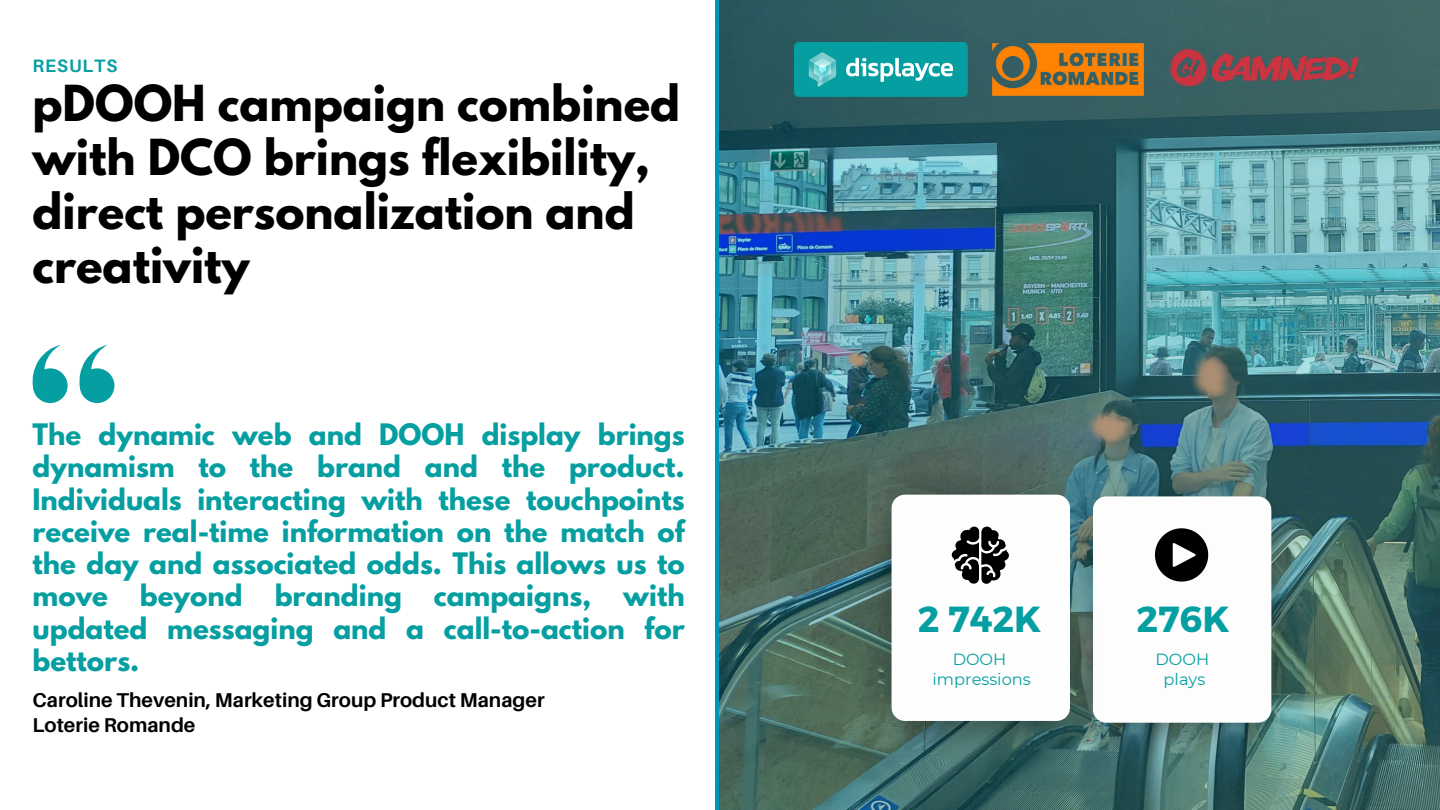
<style>
.page{position:relative;width:1440px;height:810px;background:#fff}
.page>*{position:absolute;margin:0;border:0;box-sizing:border-box;transform-origin:0 0}
.t1{font:700 44px/54px "League Spartan";color:#000}
.t2{font:700 36.2px "Montserrat";color:#059ea1}
.t3{font:700 26.2px/32.2px "League Spartan";color:#059ea1;text-align:justify}
.t4{font:700 20px/24.8px "Aileron";color:#000}
.t5{font:700 18px "Aileron";letter-spacing:.05em;color:#059ea1}
.t6{font:16.2px "Montserrat";color:#059ea1}
</style>
<div class="page">
<img style="left:720px;top:0;width:720px;height:810px">
<img style="left:1050px;top:464px;width:265px;height:312px">
<div style="left:1093px;top:496px;width:178px;height:227px;background:#fdfdfd;border-radius:14px"></div>
<img style="left:844px;top:462px;width:265px;height:312px">
<div style="left:892px;top:495px;width:178px;height:226px;background:#fefefe;border-radius:14px"></div>
<img style="left:795px;top:43px;width:172px;height:53px">
<svg style="left:951px;top:526px;width:58px;height:58px"></svg>
<svg style="left:1155px;top:528px;width:53px;height:54px"></svg>
<img style="left:991px;top:43px;width:153px;height:53px">
<img style="left:1167px;top:43px;width:192px;height:53px">
<img style="left:1083px;top:405px;width:52px;height:45px">
<img style="left:1176px;top:343px;width:66px;height:71px">
<img style="left:844px;top:350px;width:25px;height:21px">
<svg style="left:33px;top:345px;width:35px;height:58px"></svg>
<svg style="left:79px;top:345px;width:35px;height:58px"></svg>
<p class="t5" style="left:33px;top:54px;width:86px">RESULTS</p>
<p class="t1" style="left:33px;top:82px;width:649px">pDOOH campaign combined with DCO brings flexibility, direct personalization and creativity</p>
<p class="t3" style="left:33px;top:422px;width:654px">The dynamic web and DOOH display brings dynamism to the brand and the product.<br>Individuals interacting with these touchpoints receive real-time information on the match of the day and associated odds. This allows us to move beyond branding campaigns, with updated messaging and a call-to-action for bettors.</p>
<h2 class="t4" style="left:33px;top:687px;width:514px">Caroline Thevenin, Marketing Group Product Manager<br>Loterie Romande</h2>
<p class="t2" style="left:918px;top:595px;width:125px">2 742K</p>
<p class="t6" style="left:953px;top:650px;width:55px">DOOH</p>
<p class="t6" style="left:933px;top:669px;width:100px">impressions</p>
<p class="t2" style="left:1136px;top:595px;width:95px">276K</p>
<p class="t6" style="left:1155px;top:650px;width:55px">DOOH</p>
<p class="t6" style="left:1164px;top:669px;width:43px">plays</p>
</div>
